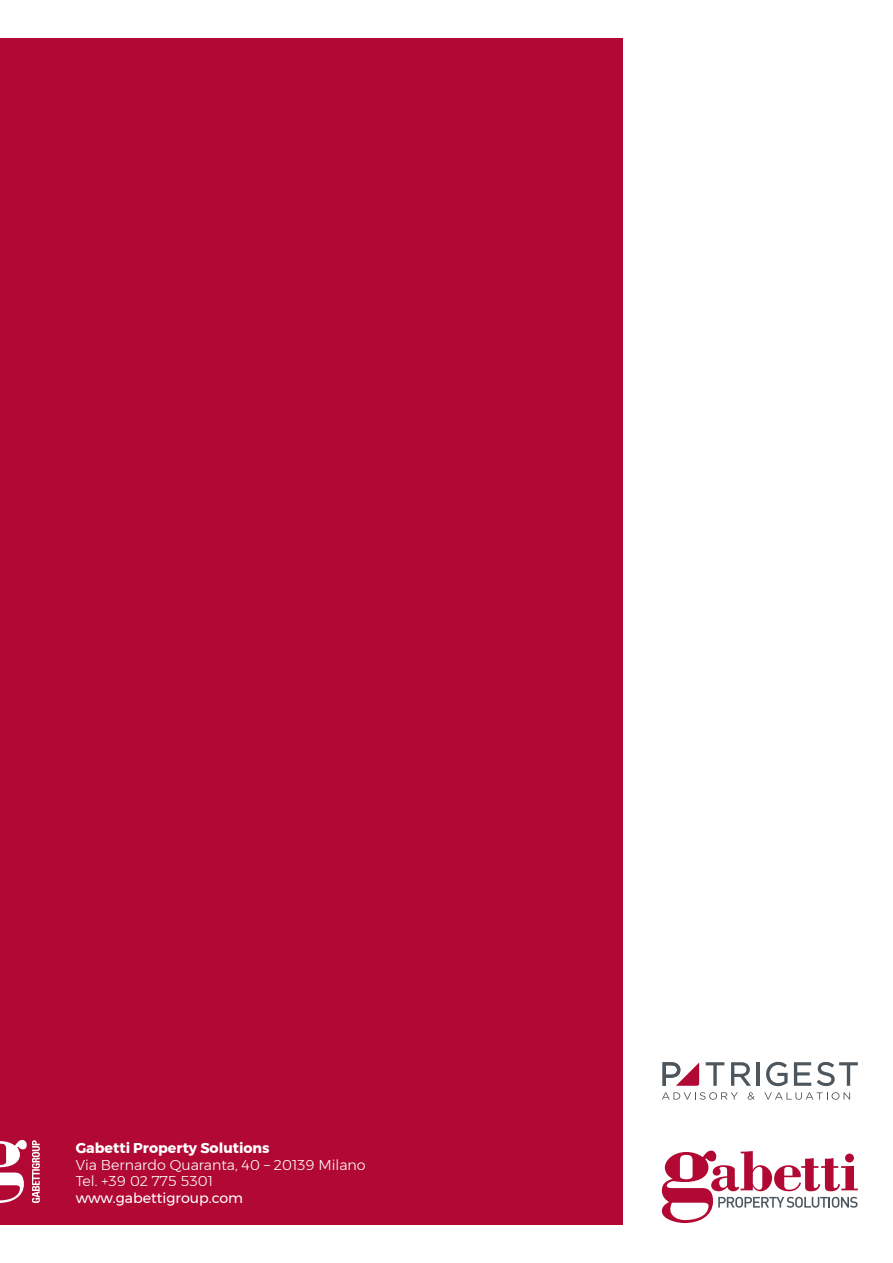
<style>
.page{position:relative;width:893px;height:1263px;background:#fff}
.page>*{position:absolute;margin:0;border:0;box-sizing:border-box;transform-origin:0 0}
.t1{font:300 14.25px/16.5px "Montserrat";color:#fff}
.t2{font:700 14.25px "Montserrat";color:#fff}
.t3{font:14.25px "Montserrat";color:#fff}
</style>
<div class="page">
<div style="left:0;top:38px;width:622px;height:1187px;background:#b10933"></div>
<svg style="left:0;top:1140px;width:40px;height:63px"></svg>
<svg style="left:662px;top:1150px;width:196px;height:73px"></svg>
<svg style="left:706px;top:1062px;width:18px;height:24px"></svg>
<hr style="left:757px;top:1062px;width:3px;height:24px;background:#4c565c">
<svg style="left:766px;top:1062px;width:22px;height:24px"></svg>
<svg style="left:794px;top:1062px;width:17px;height:24px"></svg>
<svg style="left:817px;top:1062px;width:41px;height:24px"></svg>
<svg style="left:662px;top:1092px;width:76px;height:8px"></svg>
<svg style="left:748px;top:1092px;width:7px;height:8px"></svg>
<svg style="left:764px;top:1092px;width:86px;height:8px"></svg>
<svg style="left:731px;top:1062px;width:20px;height:24px"></svg>
<svg style="left:662px;top:1062px;width:37px;height:24px"></svg>
<p class="t2" style="left:76px;top:1137px;width:195px">Gabetti Property Solutions</p>
<p class="t1" style="left:76px;top:1156px;width:292px">Via Bernardo Quaranta, 40 – 20139 Milano<br>Tel. +39 02 775 5301</p>
<p class="t3" style="left:76px;top:1187px;width:169px">www.gabettigroup.com</p>
</div>
